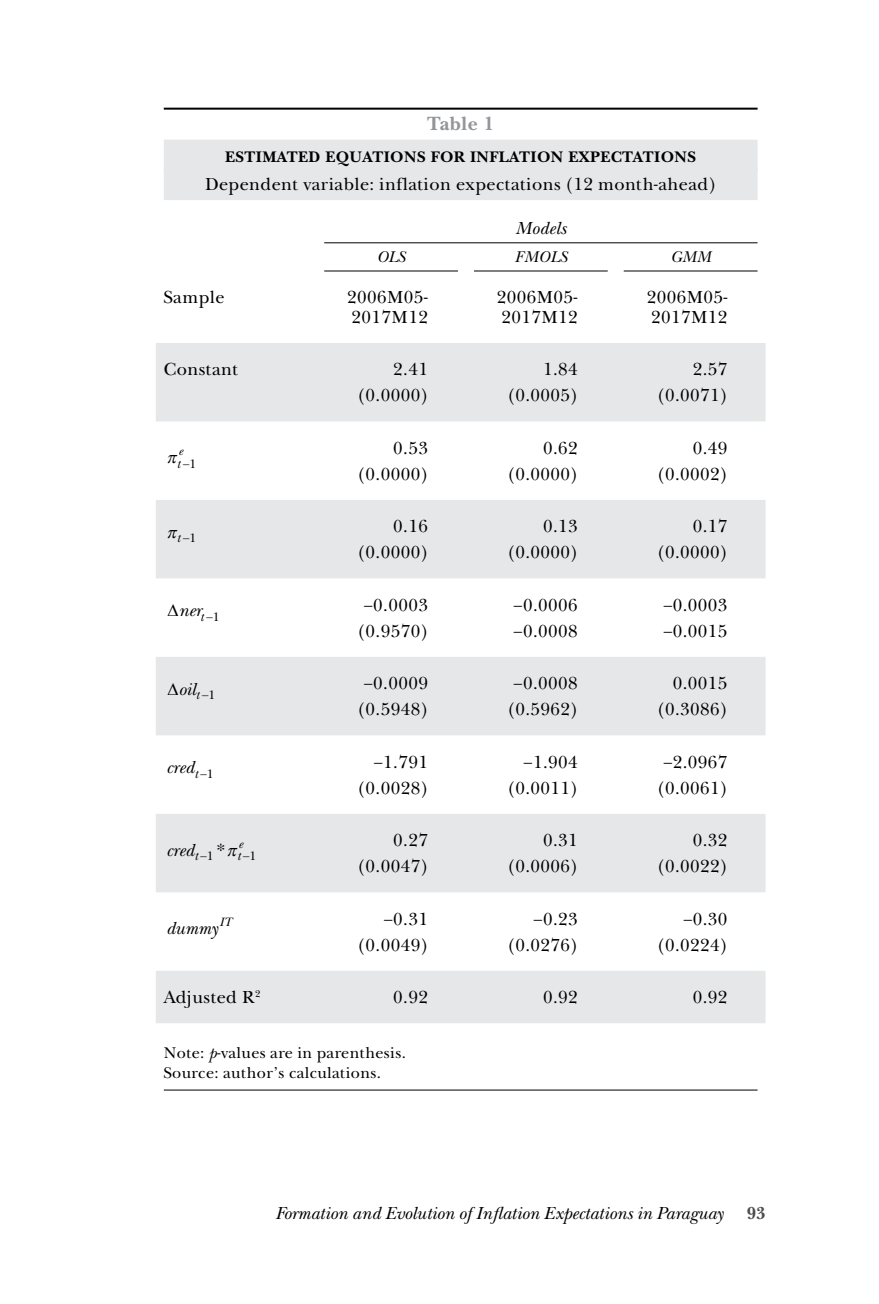
<style>
.page{position:relative;width:879px;height:1304px;background:#fff}
.page>*{position:absolute;margin:0;border:0;box-sizing:border-box;transform-origin:0 0}
.Cuadro_numero{font:700 20px "New Baskerville Std";color:#939598}
.Cuadros_contenido{font:18px/20px "New Baskerville ITC";letter-spacing:.025em;color:#000001}
.Cuadro_cabezas{font:italic 18px "New Baskerville ITC";color:#000001}
.Cuadro_subtítulo{font:18px "New Baskerville ITC";letter-spacing:.025em;color:#000001}
.t1{font:700 18px "New Baskerville Std";color:#4b4c4d}
.t2{font:italic 17.8px "New Baskerville ITC";color:#000}
.t3{font:17.8px "New Baskerville ITC";color:#000}
.Cuadro_titulo{font:700 16px "New Baskerville Std";letter-spacing:.025em;color:#000001}
.Cuadros_notas{font:16px "New Baskerville ITC";letter-spacing:.025em;color:#000001}
.Cuadros_última_línea{font:16px "New Baskerville ITC";letter-spacing:.025em;color:#000001}
.Cuadro_cabezas-2{font:16px "New Baskerville ITC Italic SC990";letter-spacing:.015em;color:#000001}
.t4{font:italic 12.4px "New Baskerville ITC";color:#000}
.t5{font:12.4px "New Baskerville ITC";color:#000}
.s1{font-style:normal}
.s2{font-style:italic}
</style>
<div class="page">
<svg style="left:156px;top:343px;width:609px;height:680px;fill:#e6e7e9"></svg>
<hr style="left:164px;top:108px;width:593px;height:2px;background:#000001">
<div style="left:164px;top:140px;width:593px;height:32px;background:#e6e7e9"></div>
<div style="left:164px;top:168px;width:593px;height:32px;background:#e6e7e9"></div>
<hr style="left:324px;top:242px;width:433px;height:1px;background:#000001">
<hr style="left:324px;top:270px;width:134px;height:1px;background:#000001">
<hr style="left:474px;top:270px;width:134px;height:1px;background:#000001">
<hr style="left:624px;top:270px;width:133px;height:1px;background:#000001">
<hr style="left:164px;top:1090px;width:593px;height:1px;background:#000001">
<svg style="left:167px;top:455px;width:10px;height:9px"></svg>
<svg style="left:167px;top:530px;width:10px;height:8px"></svg>
<svg style="left:227px;top:848px;width:10px;height:8px"></svg>
<p class="Cuadro_numero" style="left:427px;top:111px;width:69px">Table 1</p>
<p class="Cuadro_titulo" style="left:225px;top:147px;width:472px">ESTIMATED EQUATIONS FOR INFLATION EXPECTATIONS</p>
<p class="Cuadro_subtítulo" style="left:205px;top:173px;width:512px">Dependent variable: inflation expectations (12 month-ahead)</p>
<p class="Cuadro_cabezas" style="left:515px;top:218px;width:53px">Models</p>
<p class="Cuadro_cabezas-2" style="left:377px;top:248px;width:30px">OLS</p>
<p class="Cuadro_cabezas-2" style="left:514px;top:248px;width:54px">FMOLS</p>
<p class="Cuadro_cabezas-2" style="left:670px;top:248px;width:42px">GMM</p>
<p class="Cuadros_contenido" style="left:164px;top:288px;width:62px">Sample</p>
<p class="Cuadros_contenido" style="left:347px;top:288px;width:82px">2006M05-<br>2017M12</p>
<p class="Cuadros_contenido" style="left:497px;top:288px;width:82px">2006M05-<br>2017M12</p>
<p class="Cuadros_contenido" style="left:647px;top:288px;width:82px">2006M05-<br>2017M12</p>
<p class="Cuadros_contenido" style="left:164px;top:360px;width:76px">Constant</p>
<p class="Cuadros_contenido" style="left:393px;top:360px;width:36px">2.41</p>
<p class="Cuadros_contenido" style="left:358px;top:386px;width:71px">(0.0000)</p>
<p class="Cuadros_contenido" style="left:693px;top:360px;width:36px">2.57</p>
<p class="Cuadros_contenido" style="left:657px;top:386px;width:71px">(0.0071)</p>
<p class="Cuadros_contenido" style="left:543px;top:360px;width:36px">1.84</p>
<p class="Cuadros_contenido" style="left:508px;top:386px;width:71px">(0.0005)</p>
<p class="t4" style="left:178px;top:444px;width:6px">e</p>
<p class="Cuadros_contenido" style="left:393px;top:439px;width:36px">0.53</p>
<p class="Cuadros_contenido" style="left:358px;top:465px;width:71px">(0.0000)</p>
<p class="t4" style="left:177px;top:456px;width:21px">t−<span class="s1">1</span></p>
<p class="t4" style="left:177px;top:531px;width:21px">t−<span class="s1">1</span></p>
<p class="Cuadros_contenido" style="left:393px;top:517px;width:36px">0.16</p>
<p class="Cuadros_contenido" style="left:358px;top:543px;width:71px">(0.0000)</p>
<p class="t2" style="left:168px;top:600px;width:53px">∆ner<sub>t</sub> −<sub>1</sub></p>
<p class="Cuadros_contenido" style="left:364px;top:596px;width:66px">–0.0003</p>
<p class="Cuadros_contenido" style="left:358px;top:622px;width:71px">(0.9570)</p>
<p class="t2" style="left:168px;top:678px;width:30px">∆oil</p>
<p class="Cuadros_contenido" style="left:364px;top:674px;width:66px">–0.0009</p>
<p class="Cuadros_contenido" style="left:358px;top:700px;width:71px">(0.5948)</p>
<p class="t4" style="left:196px;top:688px;width:21px">t <span class="s1">1</span></p>
<p class="t2" style="left:166px;top:757px;width:43px">cred −</p>
<p class="Cuadros_contenido" style="left:374px;top:752px;width:56px">–1.791</p>
<p class="Cuadros_contenido" style="left:358px;top:778px;width:71px">(0.0028)</p>
<p class="t4" style="left:194px;top:766px;width:21px">t <span class="s1">1</span></p>
<p class="t3" style="left:216px;top:839px;width:10px">*</p>
<p class="Cuadros_contenido" style="left:393px;top:831px;width:36px">0.27</p>
<p class="Cuadros_contenido" style="left:358px;top:857px;width:71px">(0.0047)</p>
<p class="t4" style="left:238px;top:836px;width:6px">e</p>
<p class="t2" style="left:166px;top:839px;width:33px">cred<sub>t</sub></p>
<p class="t4" style="left:237px;top:849px;width:21px">t−<span class="s1">1</span></p>
<p class="t5" style="left:200px;top:849px;width:15px">−1</p>
<p class="t4" style="left:219px;top:915px;width:14px">IT</p>
<p class="t2" style="left:166px;top:918px;width:54px">dummy</p>
<p class="Cuadros_contenido" style="left:384px;top:909px;width:46px">–0.31</p>
<p class="Cuadros_contenido" style="left:358px;top:935px;width:71px">(0.0049)</p>
<p class="Cuadros_contenido" style="left:543px;top:439px;width:36px">0.62</p>
<p class="Cuadros_contenido" style="left:508px;top:465px;width:71px">(0.0000)</p>
<p class="Cuadros_contenido" style="left:543px;top:517px;width:36px">0.13</p>
<p class="Cuadros_contenido" style="left:508px;top:543px;width:71px">(0.0000)</p>
<p class="Cuadros_contenido" style="left:513px;top:596px;width:66px">–0.0006</p>
<p class="Cuadros_contenido" style="left:513px;top:622px;width:66px">–0.0008</p>
<p class="Cuadros_contenido" style="left:513px;top:674px;width:66px">–0.0008</p>
<p class="Cuadros_contenido" style="left:508px;top:700px;width:71px">(0.5962)</p>
<p class="Cuadros_contenido" style="left:523px;top:752px;width:56px">–1.904</p>
<p class="Cuadros_contenido" style="left:508px;top:778px;width:71px">(0.0011)</p>
<p class="Cuadros_contenido" style="left:543px;top:831px;width:36px">0.31</p>
<p class="Cuadros_contenido" style="left:508px;top:857px;width:71px">(0.0006)</p>
<p class="Cuadros_contenido" style="left:533px;top:909px;width:46px">–0.23</p>
<p class="Cuadros_contenido" style="left:508px;top:935px;width:71px">(0.0276)</p>
<p class="Cuadros_contenido" style="left:693px;top:439px;width:36px">0.49</p>
<p class="Cuadros_contenido" style="left:657px;top:465px;width:71px">(0.0002)</p>
<p class="Cuadros_contenido" style="left:693px;top:517px;width:36px">0.17</p>
<p class="Cuadros_contenido" style="left:657px;top:543px;width:71px">(0.0000)</p>
<p class="Cuadros_contenido" style="left:663px;top:596px;width:66px">–0.0003</p>
<p class="Cuadros_contenido" style="left:663px;top:622px;width:66px">–0.0015</p>
<p class="Cuadros_contenido" style="left:673px;top:674px;width:56px">0.0015</p>
<p class="Cuadros_contenido" style="left:657px;top:700px;width:71px">(0.3086)</p>
<p class="Cuadros_contenido" style="left:663px;top:752px;width:66px">–2.0967</p>
<p class="Cuadros_contenido" style="left:657px;top:778px;width:71px">(0.0061)</p>
<p class="Cuadros_contenido" style="left:693px;top:831px;width:36px">0.32</p>
<p class="Cuadros_contenido" style="left:657px;top:857px;width:71px">(0.0022)</p>
<p class="Cuadros_contenido" style="left:683px;top:909px;width:46px">–0.30</p>
<p class="Cuadros_contenido" style="left:657px;top:935px;width:71px">(0.0224)</p>
<p class="Cuadros_contenido" style="left:164px;top:988px;width:98px">Adjusted R<sup>2</sup></p>
<p class="Cuadros_contenido" style="left:393px;top:988px;width:36px">0.92</p>
<p class="Cuadros_contenido" style="left:543px;top:988px;width:36px">0.92</p>
<p class="Cuadros_contenido" style="left:693px;top:988px;width:36px">0.92</p>
<p class="Cuadros_notas" style="left:164px;top:1044px;width:244px">Note: <span class="s2">p</span>-values are in parenthesis.</p>
<p class="Cuadros_última_línea" style="left:164px;top:1063px;width:219px">Source: author’s calculations.</p>
<p class="Cuadro_cabezas" style="left:275px;top:1202px;width:450px">Formation and Evolution of Inflation Expectations in Paraguay</p>
<p class="t1" style="left:747px;top:1203px;width:20px">93</p>
</div>
